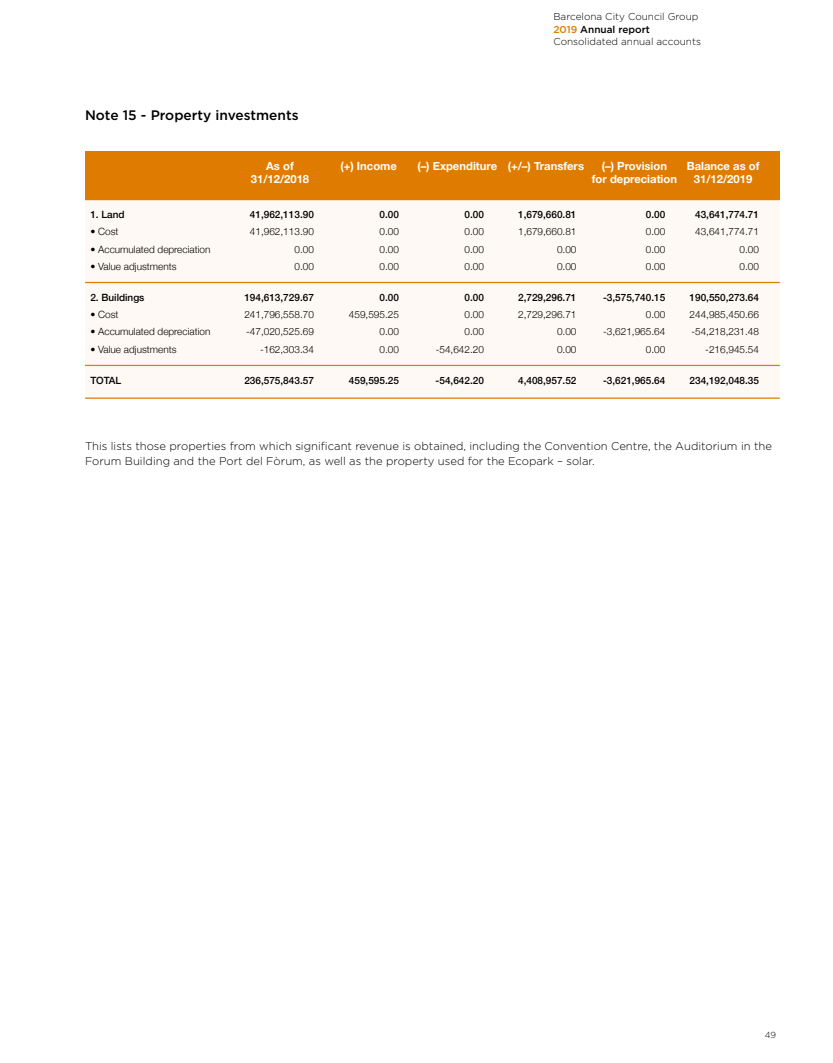
<style>
.page{position:relative;width:833px;height:1063px;background:#fff}
.page>*{position:absolute;margin:0;border:0;box-sizing:border-box;transform-origin:0 0}
.titol_1{font:500 13.75px "Gotham";color:#000}
.text_seguit{font:300 11.25px/15px "Gotham";color:#000}
.titol_taula_blanc{font:700 11.25px "Helvetica Neue";color:#fff}
.taules{font:300 10px "Helvetica Neue";color:#000}
.filets{font:500 10px "Helvetica Neue";color:#000}
.t1{font:300 10px/12.5px "Gotham";color:#000}
.t2{font:300 8.75px "Gotham";color:#000}
.s1{font-weight:500;color:#df7c00}
.s2{font-weight:500}
</style>
<div class="page">
<div style="left:85px;top:196px;width:695px;height:202px;background:#fff9f6"></div>
<div style="left:85px;top:151px;width:695px;height:49px;background:#df7c00"></div>
<hr style="left:85px;top:282px;width:695px;height:1px;background:#df7c00">
<hr style="left:85px;top:365px;width:695px;height:1px;background:#df7c00">
<hr style="left:85px;top:398px;width:695px;height:1px;background:#df7c00">
<p class="t1" style="left:553px;top:10px;width:149px">Barcelona City Council Group<br><span class="s1">2019</span> <span class="s2">Annual report<br></span>Consolidated annual accounts</p>
<p class="titol_1" style="left:85px;top:107px;width:215px">Note 15 - Property investments</p>
<p class="titol_taula_blanc" style="left:266px;top:157px;width:29px">As of</p>
<p class="titol_taula_blanc" style="left:340px;top:157px;width:58px">(+) Income</p>
<p class="titol_taula_blanc" style="left:417px;top:157px;width:168px">(–) Expenditure (+/–) Transfers</p>
<p class="titol_taula_blanc" style="left:602px;top:157px;width:67px">(–) Provision</p>
<p class="titol_taula_blanc" style="left:686px;top:157px;width:74px">Balance as of</p>
<p class="titol_taula_blanc" style="left:251px;top:171px;width:60px">31/12/2018</p>
<p class="titol_taula_blanc" style="left:592px;top:171px;width:87px">for depreciation</p>
<p class="titol_taula_blanc" style="left:694px;top:171px;width:60px">31/12/2019</p>
<p class="filets" style="left:90px;top:206px;width:36px">1. Land</p>
<p class="filets" style="left:250px;top:206px;width:65px">41,962,113.90</p>
<p class="filets" style="left:379px;top:206px;width:21px">0.00</p>
<p class="filets" style="left:464px;top:206px;width:21px">0.00</p>
<p class="filets" style="left:518px;top:206px;width:60px">1,679,660.81</p>
<p class="filets" style="left:646px;top:206px;width:21px">0.00</p>
<p class="filets" style="left:695px;top:206px;width:65px">43,641,774.71</p>
<p class="taules" style="left:90px;top:224px;width:30px">• Cost</p>
<p class="taules" style="left:250px;top:224px;width:65px">41,962,113.90</p>
<p class="taules" style="left:379px;top:224px;width:21px">0.00</p>
<p class="taules" style="left:464px;top:224px;width:21px">0.00</p>
<p class="taules" style="left:518px;top:224px;width:60px">1,679,660.81</p>
<p class="taules" style="left:646px;top:224px;width:21px">0.00</p>
<p class="taules" style="left:695px;top:224px;width:65px">43,641,774.71</p>
<p class="taules" style="left:90px;top:241px;width:122px">• Accumulated depreciation</p>
<p class="taules" style="left:294px;top:241px;width:21px">0.00</p>
<p class="taules" style="left:379px;top:241px;width:21px">0.00</p>
<p class="taules" style="left:464px;top:241px;width:21px">0.00</p>
<p class="taules" style="left:557px;top:241px;width:21px">0.00</p>
<p class="taules" style="left:646px;top:241px;width:21px">0.00</p>
<p class="taules" style="left:739px;top:241px;width:21px">0.00</p>
<p class="taules" style="left:90px;top:258px;width:88px">• Value adjustments</p>
<p class="taules" style="left:294px;top:258px;width:21px">0.00</p>
<p class="taules" style="left:379px;top:258px;width:21px">0.00</p>
<p class="taules" style="left:464px;top:258px;width:21px">0.00</p>
<p class="taules" style="left:557px;top:258px;width:21px">0.00</p>
<p class="taules" style="left:646px;top:258px;width:21px">0.00</p>
<p class="taules" style="left:739px;top:258px;width:21px">0.00</p>
<p class="filets" style="left:90px;top:289px;width:56px">2. Buildings</p>
<p class="filets" style="left:244px;top:289px;width:71px">194,613,729.67</p>
<p class="filets" style="left:379px;top:289px;width:21px">0.00</p>
<p class="filets" style="left:464px;top:289px;width:21px">0.00</p>
<p class="filets" style="left:518px;top:289px;width:60px">2,729,296.71</p>
<p class="filets" style="left:603px;top:289px;width:64px">-3,575,740.15</p>
<p class="filets" style="left:689px;top:289px;width:71px">190,550,273.64</p>
<p class="taules" style="left:90px;top:307px;width:30px">• Cost</p>
<p class="taules" style="left:244px;top:307px;width:71px">241,796,558.70</p>
<p class="taules" style="left:349px;top:307px;width:52px">459,595.25</p>
<p class="taules" style="left:464px;top:307px;width:21px">0.00</p>
<p class="taules" style="left:518px;top:307px;width:60px">2,729,296.71</p>
<p class="taules" style="left:646px;top:307px;width:21px">0.00</p>
<p class="taules" style="left:689px;top:307px;width:71px">244,985,450.66</p>
<p class="taules" style="left:90px;top:324px;width:122px">• Accumulated depreciation</p>
<p class="taules" style="left:246px;top:324px;width:69px">-47,020,525.69</p>
<p class="taules" style="left:379px;top:324px;width:21px">0.00</p>
<p class="taules" style="left:464px;top:324px;width:21px">0.00</p>
<p class="taules" style="left:557px;top:324px;width:21px">0.00</p>
<p class="taules" style="left:603px;top:324px;width:64px">-3,621,965.64</p>
<p class="taules" style="left:691px;top:324px;width:69px">-54,218,231.48</p>
<p class="taules" style="left:90px;top:341px;width:88px">• Value adjustments</p>
<p class="taules" style="left:260px;top:341px;width:55px">-162,303.34</p>
<p class="taules" style="left:379px;top:341px;width:21px">0.00</p>
<p class="taules" style="left:436px;top:341px;width:50px">-54,642.20</p>
<p class="taules" style="left:557px;top:341px;width:21px">0.00</p>
<p class="taules" style="left:646px;top:341px;width:21px">0.00</p>
<p class="taules" style="left:705px;top:341px;width:55px">-216,945.54</p>
<p class="filets" style="left:90px;top:372px;width:32px">TOTAL</p>
<p class="filets" style="left:244px;top:372px;width:71px">236,575,843.57</p>
<p class="filets" style="left:349px;top:372px;width:52px">459,595.25</p>
<p class="filets" style="left:435px;top:372px;width:50px">-54,642.20</p>
<p class="filets" style="left:518px;top:372px;width:60px">4,408,957.52</p>
<p class="filets" style="left:603px;top:372px;width:64px">-3,621,965.64</p>
<p class="filets" style="left:689px;top:372px;width:71px">234,192,048.35</p>
<p class="text_seguit" style="left:85px;top:438px;width:688px">This lists those properties from which significant revenue is obtained, including the Convention Centre, the Auditorium in the<br>Forum Building and the Port del Fòrum, as well as the property used for the Ecopark – solar.</p>
<p class="t2" style="left:765px;top:1030px;width:13px">49</p>
</div>
